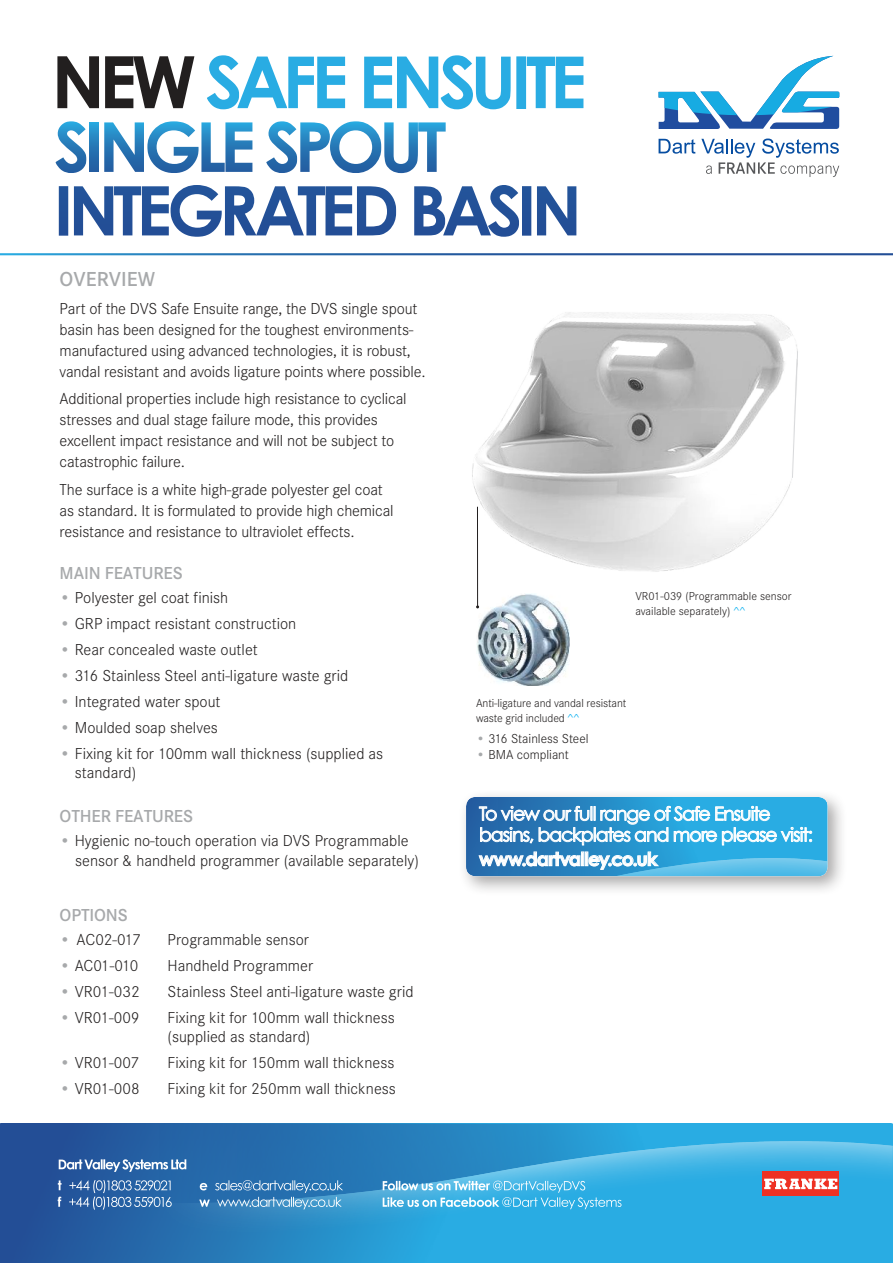
<style>
.page{position:relative;width:893px;height:1263px;background:#fff}
.page>*{position:absolute;margin:0;border:0;box-sizing:border-box;transform-origin:0 0}
.t1{font:700 72.15px "Century Gothic";color:#221f1f}
.t2{font:600 21px "Corporate S";color:#a7a9ab}
.t3{font:18.75px/21px "Century Gothic";letter-spacing:-.045em;color:#fff}
.t4{font:700 18.75px "Century Gothic";letter-spacing:-.04em;color:#fff}
.t5{font:600 18px "Corporate S";letter-spacing:-.01em;color:#a7a9ab}
.t6{font:300 16.5px/21px "Corporate S";letter-spacing:-.01em;color:#221f1f}
.t7{font:300 13.5px "Corporate S";color:#221f1f}
.t8{font:300 12px/14.4px "Corporate S";letter-spacing:-.005em;color:#221f1f}
.s1{color:#a7a9ab}
.s2{color:#00adef}
</style>
<div class="page">
<img style="left:0;top:253px;width:893px;height:2px">
<div style="left:458px;top:789px;width:390px;height:108px;background:#221f1f;opacity:.4"></div>
<svg style="left:466px;top:797px;width:362px;height:79px;background:#4ea6d6"></svg>
<img style="left:207px;top:55px;width:32px;height:54px">
<img style="left:237px;top:56px;width:77px;height:52px">
<img style="left:317px;top:56px;width:28px;height:52px">
<img style="left:364px;top:56px;width:28px;height:52px">
<img style="left:397px;top:56px;width:41px;height:52px">
<img style="left:440px;top:55px;width:33px;height:54px">
<img style="left:476px;top:56px;width:35px;height:53px">
<img style="left:516px;top:56px;width:68px;height:52px">
<img style="left:55px;top:121px;width:32px;height:52px">
<img style="left:89px;top:122px;width:10px;height:50px">
<img style="left:104px;top:122px;width:40px;height:50px">
<img style="left:147px;top:121px;width:52px;height:52px">
<img style="left:201px;top:122px;width:51px;height:50px">
<img style="left:266px;top:121px;width:31px;height:52px">
<img style="left:300px;top:121px;width:81px;height:52px">
<img style="left:384px;top:122px;width:62px;height:51px">
<img style="left:59px;top:186px;width:9px;height:50px">
<img style="left:74px;top:185px;width:148px;height:52px">
<img style="left:225px;top:186px;width:73px;height:50px">
<img style="left:298px;top:186px;width:54px;height:50px">
<img style="left:357px;top:186px;width:39px;height:50px">
<img style="left:414px;top:186px;width:29px;height:50px">
<img style="left:443px;top:186px;width:45px;height:50px">
<img style="left:488px;top:185px;width:31px;height:52px">
<img style="left:522px;top:186px;width:9px;height:50px">
<img style="left:537px;top:186px;width:40px;height:50px">
<svg style="left:659px;top:56px;width:180px;height:73px"></svg>
<svg style="left:659px;top:139px;width:36px;height:15px"></svg>
<svg style="left:701px;top:139px;width:138px;height:38px"></svg>
<img style="left:0;top:1251px;width:893px;height:12px">
<div style="left:0;top:1122px;width:893px;height:129px;background:#fff;opacity:.75"></div>
<img style="left:0;top:1123px;width:893px;height:80px">
<svg style="left:383px;top:1181px;width:238px;height:28px;background:#5fbde7"></svg>
<svg style="left:58px;top:1180px;width:285px;height:29px;background:#4b83b9"></svg>
<svg style="left:59px;top:1159px;width:127px;height:13px"></svg>
<div style="left:762px;top:1171px;width:26px;height:25px;background:#ee3123"></div>
<div style="left:789px;top:1171px;width:24px;height:25px;background:#ee3123"></div>
<svg style="left:814px;top:1171px;width:25px;height:25px"></svg>
<svg style="left:764px;top:1179px;width:73px;height:10px"></svg>
<img style="left:472px;top:312px;width:326px;height:264px">
<svg style="left:792px;top:351px;width:6px;height:127px"></svg>
<img style="left:476px;top:594px;width:93px;height:92px">
<hr style="left:477px;top:507px;width:1px;height:100px;background:#221f1f">
<h1 class="t1" style="left:51px;top:55px;width:146px">NEW</h1>
<p class="t2" style="left:60px;top:267px;width:97px">OVERVIEW</p>
<p class="t6" style="left:60px;top:299px;width:367px">Part of the DVS Safe Ensuite range, the DVS single spout basin has been designed for the toughest environments&shy;manufactured using advanced technologies, it is robust, vandal resistant and avoids ligature points where possible.</p>
<p class="t6" style="left:60px;top:390px;width:349px">Additional properties include high resistance to cyclical stresses and dual stage failure mode, this provides excellent impact resistance and will not be subject to catastrophic failure.</p>
<p class="t6" style="left:60px;top:480px;width:336px">The surface is a white high-grade polyester gel coat as standard. It is formulated to provide high chemical resistance and resistance to ultraviolet effects.</p>
<p class="t5" style="left:60px;top:562px;width:125px">MAIN FEATURES</p>
<p class="t6" style="left:60px;top:589px;width:170px"><span class="s1">•</span> Polyester gel coat finish</p>
<p class="t6" style="left:60px;top:615px;width:238px"><span class="s1">•</span> GRP impact resistant construction</p>
<p class="t6" style="left:60px;top:641px;width:199px"><span class="s1">•</span> Rear concealed waste outlet</p>
<p class="t6" style="left:60px;top:666px;width:290px"><span class="s1">•</span> 316 Stainless Steel anti-ligature waste grid</p>
<p class="t6" style="left:60px;top:692px;width:162px"><span class="s1">•</span> Integrated water spout</p>
<p class="t6" style="left:60px;top:718px;width:160px"><span class="s1">•</span> Moulded soap shelves</p>
<p class="t6" style="left:75px;top:745px;width:310px;line-height:19.5px;text-indent:-15px"><span class="s1">•</span> Fixing kit for 100mm wall thickness (supplied as standard)</p>
<p class="t5" style="left:60px;top:805px;width:135px">OTHER FEATURES</p>
<p class="t6" style="left:75px;top:833px;width:345px;line-height:19.5px;text-indent:-16px"><span class="s1">•</span> Hygienic no-touch operation via DVS Programmable sensor &amp; handheld programmer (available separately)</p>
<p class="t5" style="left:60px;top:904px;width:70px">OPTIONS</p>
<p class="t6" style="left:60px;top:930px;width:82px"><span class="s1">•</span> AC02-017</p>
<p class="t6" style="left:168px;top:930px;width:143px">Programmable sensor</p>
<p class="t6" style="left:60px;top:956px;width:80px"><span class="s1">•</span> AC01-010</p>
<p class="t6" style="left:168px;top:956px;width:147px">Handheld Programmer</p>
<p class="t6" style="left:60px;top:982px;width:81px"><span class="s1">•</span> VR01-032</p>
<p class="t6" style="left:168px;top:982px;width:247px">Stainless Steel anti-ligature waste grid</p>
<p class="t6" style="left:60px;top:1008px;width:81px"><span class="s1">•</span> VR01-009</p>
<p class="t6" style="left:168px;top:1009px;width:229px;line-height:19.5px">Fixing kit for 100mm wall thickness (supplied as standard)</p>
<p class="t6" style="left:60px;top:1053px;width:81px"><span class="s1">•</span> VR01-007</p>
<p class="t6" style="left:168px;top:1053px;width:228px">Fixing kit for 150mm wall thickness</p>
<p class="t6" style="left:60px;top:1079px;width:81px"><span class="s1">•</span> VR01-008</p>
<p class="t6" style="left:168px;top:1079px;width:230px">Fixing kit for 250mm wall thickness</p>
<p class="t8" style="left:635px;top:590px;width:158px">VR01-039 (Programmable sensor available separately) <span class="s2">^^</span></p>
<p class="t8" style="left:476px;top:697px;width:152px">Anti-ligature and vandal resistant waste grid included <span class="s2">^^</span></p>
<p class="t7" style="left:476px;top:734px;width:114px"><span class="s1">•</span> 316 Stainless Steel</p>
<p class="t7" style="left:476px;top:749px;width:94px"><span class="s1">•</span> BMA compliant</p>
<p class="t3" style="left:479px;top:805px;width:335px">To view our full range of Safe Ensuite basins, backplates and more please visit:</p>
<p class="t4" style="left:479px;top:852px;width:180px">www.dartvalley.co.uk</p>
</div>
